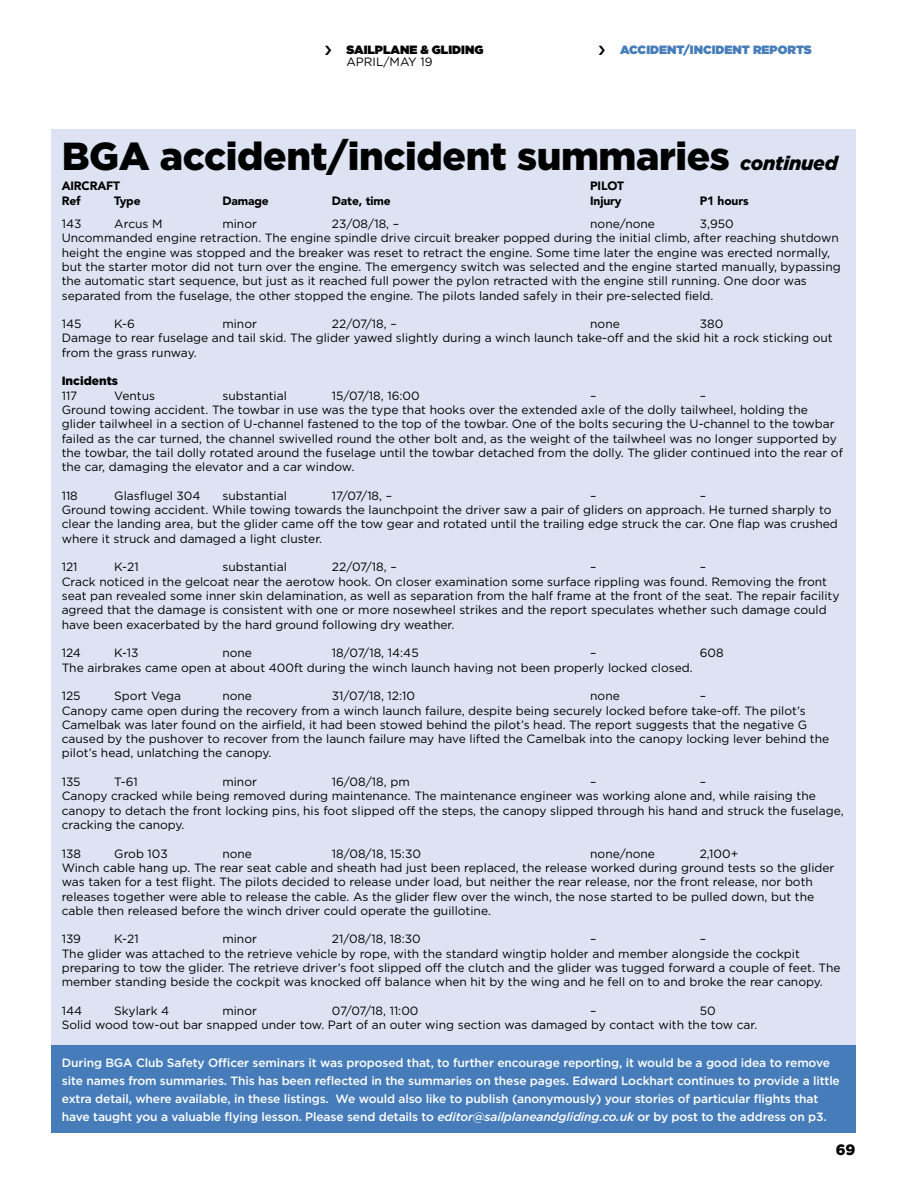
<style>
.page{position:relative;width:915px;height:1191px;background:#fff}
.page>*{position:absolute;margin:0;border:0;box-sizing:border-box;transform-origin:0 0}
.t1{font:900 39px "Gotham";letter-spacing:-.01em;color:#000}
.t2{font:900 15px "Gotham";color:#000}
.t3{font:12px/14.2px "Gotham";color:#000}
.t4{font:500 12px/18.1px "Gotham";letter-spacing:-.01em;color:#fff}
.t5{font:900 12px "Avenir";letter-spacing:-.01em;color:#000}
.t6{font:900 12px "Gotham";color:#467cb9}
.t7{font:900 12px "Gotham";color:#000}
.t8{font:900 12px "Gotham";color:#000}
.s1{font-style:italic;font-size:19.5px}
.s2{font-style:italic}
</style>
<div class="page">
<div style="left:51px;top:129px;width:804px;height:924px;background:#dde3f2"></div>
<div style="left:51px;top:1045px;width:804px;height:87px;background:#467cb9"></div>
<p class="t7" style="left:346px;top:42px;width:138px">SAILPLANE &amp; GLIDING</p>
<p class="t3" style="left:346px;top:54px;width:88px">APRIL/MAY 19</p>
<p class="t6" style="left:620px;top:42px;width:193px">ACCIDENT/INCIDENT REPORTS</p>
<h1 class="t1" style="left:62px;top:133px;width:777px">BGA accident/incident summaries <span class="s1">continued</span></h1>
<p class="t5" style="left:62px;top:179px;width:60px">AIRCRAFT</p>
<p class="t5" style="left:590px;top:179px;width:35px">PILOT</p>
<p class="t5" style="left:62px;top:193px;width:20px">Ref</p>
<p class="t5" style="left:114px;top:193px;width:28px">Type</p>
<p class="t5" style="left:222px;top:193px;width:48px">Damage</p>
<p class="t5" style="left:332px;top:193px;width:60px">Date, time</p>
<p class="t5" style="left:590px;top:193px;width:33px">Injury</p>
<p class="t5" style="left:699px;top:193px;width:50px">P1 hours</p>
<p class="t3" style="left:62px;top:216px;width:21px">143</p>
<p class="t3" style="left:114px;top:216px;width:50px">Arcus M</p>
<p class="t3" style="left:222px;top:216px;width:36px">minor</p>
<p class="t3" style="left:332px;top:216px;width:69px">23/08/18, –</p>
<p class="t3" style="left:590px;top:216px;width:66px">none/none</p>
<p class="t3" style="left:62px;top:216px;width:780px;text-indent:637px">3,950<br>Uncommanded engine retraction. The engine spindle drive circuit breaker popped during the initial climb, after reaching shutdown height the engine was stopped and the breaker was reset to retract the engine. Some time later the engine was erected normally, but the starter motor did not turn over the engine. The emergency switch was selected and the engine started manually, bypassing the automatic start sequence, but just as it reached full power the pylon retracted with the engine still running. One door was separated from the fuselage, the other stopped the engine. The pilots landed safely in their pre-selected field.</p>
<p class="t3" style="left:62px;top:316px;width:21px">145</p>
<p class="t3" style="left:114px;top:316px;width:22px">K-6</p>
<p class="t3" style="left:222px;top:316px;width:36px">minor</p>
<p class="t3" style="left:332px;top:316px;width:66px">22/07/18, –</p>
<p class="t3" style="left:590px;top:316px;width:31px">none</p>
<p class="t3" style="left:62px;top:316px;width:772px;text-indent:637px">380<br>Damage to rear fuselage and tail skid. The glider yawed slightly during a winch launch take-off and the skid hit a rock sticking out from the grass runway.</p>
<p class="t8" style="left:62px;top:374px;width:58px">Incidents</p>
<p class="t3" style="left:62px;top:388px;width:17px">117</p>
<p class="t3" style="left:114px;top:388px;width:42px">Ventus</p>
<p class="t3" style="left:222px;top:388px;width:66px">substantial</p>
<p class="t3" style="left:332px;top:388px;width:89px">15/07/18, 16:00</p>
<p class="t3" style="left:590px;top:388px;width:8px">–</p>
<p class="t3" style="left:62px;top:388px;width:782px;text-indent:637px">–<br>Ground towing accident. The towbar in use was the type that hooks over the extended axle of the dolly tailwheel, holding the glider tailwheel in a section of U-channel fastened to the top of the towbar. One of the bolts securing the U-channel to the towbar failed as the car turned, the channel swivelled round the other bolt and, as the weight of the tailwheel was no longer supported by the towbar, the tail dolly rotated around the fuselage until the towbar detached from the dolly. The glider continued into the rear of the car, damaging the elevator and a car window.</p>
<p class="t3" style="left:62px;top:488px;width:18px">118</p>
<p class="t3" style="left:114px;top:488px;width:88px">Glasflugel 304</p>
<p class="t3" style="left:222px;top:488px;width:66px">substantial</p>
<p class="t3" style="left:332px;top:488px;width:62px">17/07/18, –</p>
<p class="t3" style="left:590px;top:488px;width:8px">–</p>
<p class="t3" style="left:62px;top:488px;width:777px;text-indent:637px">–<br>Ground towing accident. While towing towards the launchpoint the driver saw a pair of gliders on approach. He turned sharply to clear the landing area, but the glider came off the tow gear and rotated until the trailing edge struck the car. One flap was crushed where it struck and damaged a light cluster.</p>
<p class="t3" style="left:62px;top:560px;width:17px">121</p>
<p class="t3" style="left:114px;top:560px;width:26px">K-21</p>
<p class="t3" style="left:222px;top:560px;width:66px">substantial</p>
<p class="t3" style="left:332px;top:560px;width:66px">22/07/18, –</p>
<p class="t3" style="left:590px;top:560px;width:8px">–</p>
<p class="t3" style="left:62px;top:560px;width:779px;text-indent:637px">–<br>Crack noticed in the gelcoat near the aerotow hook. On closer examination some surface rippling was found. Removing the front seat pan revealed some inner skin delamination, as well as separation from the half frame at the front of the seat. The repair facility agreed that the damage is consistent with one or more nosewheel strikes and the report speculates whether such damage could have been exacerbated by the hard ground following dry weather.</p>
<p class="t3" style="left:62px;top:645px;width:21px">124</p>
<p class="t3" style="left:114px;top:645px;width:26px">K-13</p>
<p class="t3" style="left:222px;top:645px;width:31px">none</p>
<p class="t3" style="left:332px;top:645px;width:88px">18/07/18, 14:45</p>
<p class="t3" style="left:590px;top:645px;width:8px">–</p>
<p class="t3" style="left:699px;top:645px;width:25px">608</p>
<p class="t3" style="left:62px;top:660px;width:632px">The airbrakes came open at about 400ft during the winch launch having not been properly locked closed.</p>
<p class="t3" style="left:62px;top:688px;width:20px">125</p>
<p class="t3" style="left:114px;top:688px;width:68px">Sport Vega</p>
<p class="t3" style="left:222px;top:688px;width:31px">none</p>
<p class="t3" style="left:332px;top:688px;width:85px">31/07/18, 12:10</p>
<p class="t3" style="left:590px;top:688px;width:31px">none</p>
<p class="t3" style="left:62px;top:688px;width:768px;text-indent:637px">–<br>Canopy came open during the recovery from a winch launch failure, despite being securely locked before take-off. The pilot’s Camelbak was later found on the airfield, it had been stowed behind the pilot’s head. The report suggests that the negative G caused by the pushover to recover from the launch failure may have lifted the Camelbak into the canopy locking lever behind the pilot’s head, unlatching the canopy.</p>
<p class="t3" style="left:62px;top:774px;width:20px">135</p>
<p class="t3" style="left:114px;top:774px;width:25px">T-61</p>
<p class="t3" style="left:222px;top:774px;width:36px">minor</p>
<p class="t3" style="left:332px;top:774px;width:79px">16/08/18, pm</p>
<p class="t3" style="left:590px;top:774px;width:8px">–</p>
<p class="t3" style="left:62px;top:774px;width:783px;text-indent:637px">–<br>Canopy cracked while being removed during maintenance. The maintenance engineer was working alone and, while raising the canopy to detach the front locking pins, his foot slipped off the steps, the canopy slipped through his hand and struck the fuselage, cracking the canopy.</p>
<p class="t3" style="left:62px;top:846px;width:21px">138</p>
<p class="t3" style="left:114px;top:846px;width:55px">Grob 103</p>
<p class="t3" style="left:222px;top:846px;width:31px">none</p>
<p class="t3" style="left:332px;top:846px;width:90px">18/08/18, 15:30</p>
<p class="t3" style="left:590px;top:846px;width:66px">none/none</p>
<p class="t3" style="left:62px;top:846px;width:774px;text-indent:637px">2,100+<br>Winch cable hang up. The rear seat cable and sheath had just been replaced, the release worked during ground tests so the glider was taken for a test flight. The pilots decided to release under load, but neither the rear release, nor the front release, nor both releases together were able to release the cable. As the glider flew over the winch, the nose started to be pulled down, but the cable then released before the winch driver could operate the guillotine.</p>
<p class="t3" style="left:62px;top:932px;width:21px">139</p>
<p class="t3" style="left:114px;top:932px;width:26px">K-21</p>
<p class="t3" style="left:222px;top:932px;width:36px">minor</p>
<p class="t3" style="left:332px;top:932px;width:90px">21/08/18, 18:30</p>
<p class="t3" style="left:590px;top:932px;width:8px">–</p>
<p class="t3" style="left:62px;top:932px;width:780px;text-indent:637px">–<br>The glider was attached to the retrieve vehicle by rope, with the standard wingtip holder and member alongside the cockpit preparing to tow the glider. The retrieve driver’s foot slipped off the clutch and the glider was tugged forward a couple of feet. The member standing beside the cockpit was knocked off balance when hit by the wing and he fell on to and broke the rear canopy.</p>
<p class="t3" style="left:62px;top:1003px;width:22px">144</p>
<p class="t3" style="left:114px;top:1003px;width:56px">Skylark 4</p>
<p class="t3" style="left:222px;top:1003px;width:36px">minor</p>
<p class="t3" style="left:332px;top:1003px;width:88px">07/07/18, 11:00</p>
<p class="t3" style="left:590px;top:1003px;width:8px">–</p>
<p class="t3" style="left:62px;top:1003px;width:697px;text-indent:637px">50<br>Solid wood tow-out bar snapped under tow. Part of an outer wing section was damaged by contact with the tow car.</p>
<p class="t4" style="left:62px;top:1053px;width:779px">During BGA Club Safety Officer seminars it was proposed that, to further encourage reporting, it would be a good idea to remove site names from summaries. This has been reflected in the summaries on these pages. Edward Lockhart continues to provide a little extra detail, where available, in these listings. We would also like to publish (anonymously) your stories of particular flights that have taught you a valuable flying lesson. Please send details to <span class="s2">editor@sailplaneandgliding.co.uk</span> or by post to the address on p3.</p>
<p class="t2" style="left:835px;top:1141px;width:21px">69</p>
</div>
